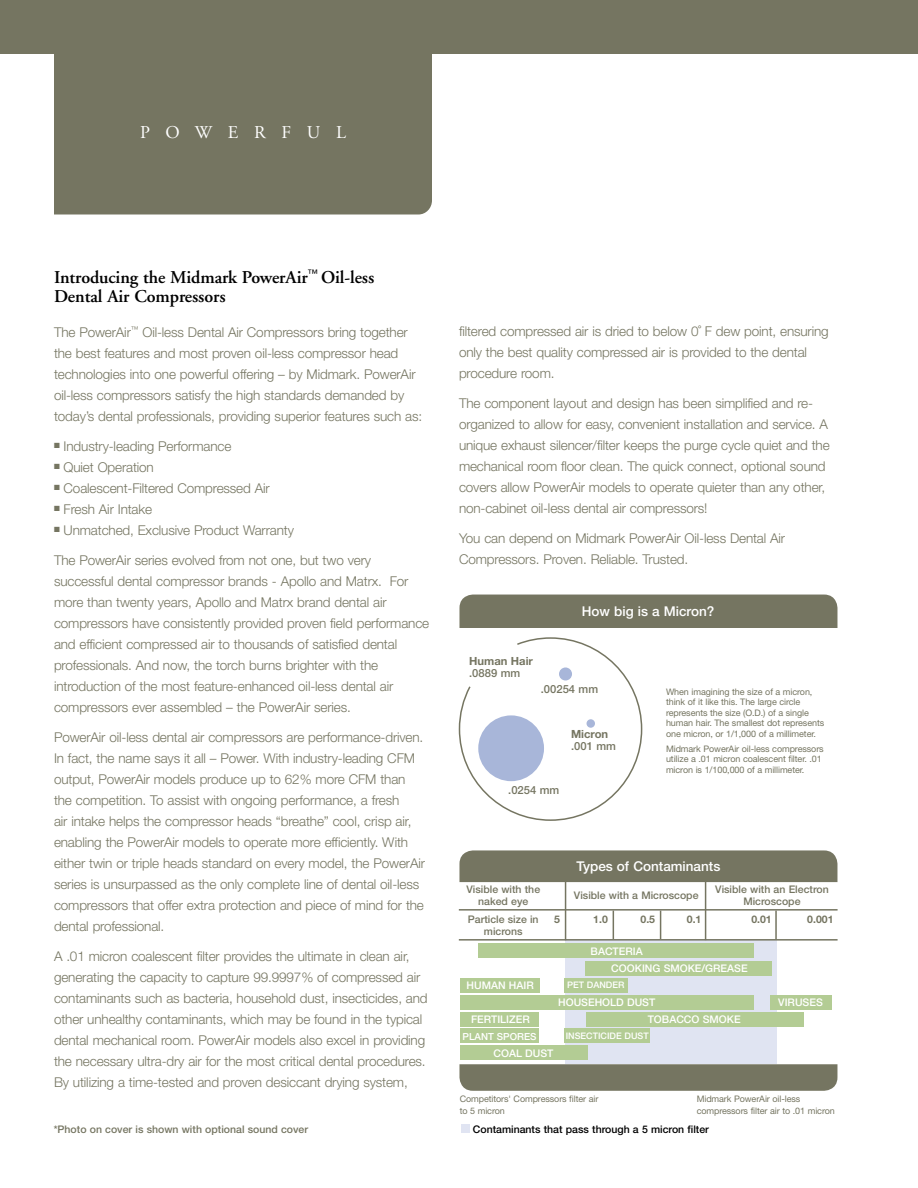
<style>
.page{position:relative;width:918px;height:1188px;background:#fff}
.page>*{position:absolute;margin:0;border:0;box-sizing:border-box;transform-origin:0 0}
.t1{font:600 18px/19.5px "Adobe Garamond";letter-spacing:-.005em;color:#000}
.t2{font:18px "Adobe Garamond";letter-spacing:.875em;color:#fff}
.t3{font:300 13.5px/21px "Helvetica Neue";letter-spacing:-.01em;color:#757561}
.t4{font:500 13.5px "Helvetica Neue";color:#fff}
.t5{font:500 11.25px "Helvetica Neue";color:#757561}
.t6{font:700 11.25px "Helvetica Neue";color:#757561}
.t7{font:500 10.5px/12px "Helvetica Neue";color:#757561;text-align:center}
.t8{font:500 10.5px/17.4px "Helvetica Neue";color:#fff}
.t9{font:500 10.5px "Helvetica Neue";color:#000}
.t10{font:700 10.5px "Helvetica Neue";color:#757561}
.t11{font:500 9.75px "Helvetica Neue";color:#fff}
.t12{font:9px/10.5px "Helvetica Neue";letter-spacing:-.01em;color:#757561}
.t13{font:500 9px "Helvetica Neue";color:#fff}
</style>
<div class="page">
<div style="left:54px;top:54px;width:378px;height:160px;background:#757561"></div>
<div style="left:0;top:0;width:918px;height:54px;background:#757561"></div>
<div style="left:459px;top:595px;width:378px;height:232px;background:#757561;border-radius:14px"></div>
<div style="left:453px;top:628px;width:388px;height:203px;background:#fff"></div>
<svg style="left:458px;top:637px;width:185px;height:184px"></svg>
<div style="left:478px;top:715px;width:66px;height:66px;background:#a8b6d9;border-radius:50%"></div>
<div style="left:559px;top:667px;width:13px;height:14px;background:#a8b6d9;border-radius:50%"></div>
<div style="left:587px;top:719px;width:8px;height:9px;background:#a8b6d9;border-radius:50%"></div>
<div style="left:459px;top:850px;width:378px;height:241px;background:#757561;border-radius:14px"></div>
<div style="left:459px;top:883px;width:378px;height:181px;background:#fff"></div>
<div style="left:459px;top:882px;width:379px;height:182px;border:2px solid #fff"></div>
<div style="left:565px;top:939px;width:211px;height:125px;background:#e0e4f2"></div>
<div style="left:478px;top:944px;width:276px;height:14px;background:#b3cc94"></div>
<hr style="left:459px;top:909px;width:379px;height:2px;background:#757561">
<hr style="left:459px;top:939px;width:379px;height:2px;background:#757561">
<hr style="left:705px;top:875px;width:1px;height:65px;background:#757561">
<hr style="left:565px;top:873px;width:1px;height:67px;background:#757561">
<svg style="left:613px;top:911px;width:1px;height:28px"></svg>
<svg style="left:660px;top:911px;width:1px;height:28px"></svg>
<hr style="left:775px;top:911px;width:2px;height:28px;background:#757561">
<div style="left:585px;top:961px;width:187px;height:14px;background:#b3cc94"></div>
<div style="left:460px;top:978px;width:80px;height:14px;background:#b3cc94"></div>
<div style="left:565px;top:978px;width:63px;height:14px;background:#b3cc94"></div>
<div style="left:460px;top:995px;width:294px;height:14px;background:#b3cc94"></div>
<div style="left:770px;top:995px;width:62px;height:14px;background:#b3cc94"></div>
<div style="left:460px;top:1012px;width:79px;height:14px;background:#b3cc94"></div>
<div style="left:586px;top:1012px;width:218px;height:14px;background:#b3cc94"></div>
<div style="left:460px;top:1029px;width:79px;height:14px;background:#b3cc94"></div>
<div style="left:565px;top:1029px;width:85px;height:14px;background:#b3cc94"></div>
<div style="left:460px;top:1046px;width:128px;height:14px;background:#b3cc94"></div>
<div style="left:461px;top:1124px;width:9px;height:9px;background:#e0e4f2"></div>
<h1 class="t2" style="left:140px;top:122px;width:207px">POWERFUL</h1>
<h1 class="t1" style="left:54px;top:268px;width:322px">Introducing the Midmark PowerAir<sup>™</sup> Oil-less<br>Dental Air Compressors</h1>
<p class="t3" style="left:54px;top:321px;width:370px">The PowerAir<sup>™</sup> Oil-less Dental Air Compressors bring together the best features and most proven oil-less compressor head technologies into one powerful offering – by Midmark. PowerAir oil-less compressors satisfy the high standards demanded by today’s dental professionals, providing superior features such as:</p>
<p class="t3" style="left:54px;top:435px;width:179px">■ Industry-leading Performance</p>
<p class="t3" style="left:54px;top:456px;width:101px">■ Quiet Operation</p>
<p class="t3" style="left:54px;top:477px;width:217px">■ Coalescent-Filtered Compressed Air</p>
<p class="t3" style="left:54px;top:498px;width:100px">■ Fresh Air Intake</p>
<p class="t3" style="left:54px;top:519px;width:241px">■ Unmatched, Exclusive Product Warranty</p>
<p class="t3" style="left:54px;top:549px;width:377px">The PowerAir series evolved from not one, but two very successful dental compressor brands - Apollo and Matrx. For more than twenty years, Apollo and Matrx brand dental air compressors have consistently provided proven field performance and efficient compressed air to thousands of satisfied dental professionals. And now, the torch burns brighter with the introduction of the most feature-enhanced oil-less dental air compressors ever assembled – the PowerAir series.</p>
<p class="t3" style="left:54px;top:726px;width:373px">PowerAir oil-less dental air compressors are performance-driven.<br>In fact, the name says it all – Power. With industry-leading CFM output, PowerAir models produce up to 62% more CFM than the competition. To assist with ongoing performance, a fresh<br>air intake helps the compressor heads “breathe” cool, crisp air, enabling the PowerAir models to operate more efficiently. With either twin or triple heads standard on every model, the PowerAir series is unsurpassed as the only complete line of dental oil-less compressors that offer extra protection and piece of mind for the dental professional.</p>
<p class="t3" style="left:54px;top:945px;width:375px">A .01 micron coalescent filter provides the ultimate in clean air, generating the capacity to capture 99.9997% of compressed air contaminants such as bacteria, household dust, insecticides, and other unhealthy contaminants, which may be found in the typical dental mechanical room. PowerAir models also excel in providing the necessary ultra-dry air for the most critical dental procedures.<br>By utilizing a time-tested and proven desiccant drying system,</p>
<p class="t7" style="left:54px;top:1124px;width:256px">*Photo on cover is shown with optional sound cover</p>
<p class="t3" style="left:459px;top:320px;width:371px">filtered compressed air is dried to below 0˚ F dew point, ensuring only the best quality compressed air is provided to the dental procedure room.</p>
<p class="t3" style="left:459px;top:392px;width:372px">The component layout and design has been simplified and re&shy;organized to allow for easy, convenient installation and service. A unique exhaust silencer/filter keeps the purge cycle quiet and the mechanical room floor clean. The quick connect, optional sound covers allow PowerAir models to operate quieter than any other, non-cabinet oil-less dental air compressors!</p>
<p class="t3" style="left:459px;top:527px;width:328px">You can depend on Midmark PowerAir Oil-less Dental Air<br>Compressors. Proven. Reliable. Trusted.</p>
<p class="t6" style="left:469px;top:654px;width:65px">Human Hair</p>
<p class="t5" style="left:469px;top:666px;width:53px">.0889 mm</p>
<p class="t4" style="left:582px;top:603px;width:134px">How big is a Micron?</p>
<p class="t5" style="left:541px;top:682px;width:59px">.00254 mm</p>
<p class="t6" style="left:571px;top:727px;width:39px">Micron</p>
<p class="t5" style="left:571px;top:740px;width:46px">.001 mm</p>
<p class="t5" style="left:508px;top:784px;width:53px">.0254 mm</p>
<p class="t12" style="left:666px;top:686px;width:160px">When imagining the size of a micron, think of it like this. The large circle represents the size (O.D.) of a single human hair. The smallest dot represents one micron, or 1/1,000 of a millimeter.</p>
<p class="t12" style="left:666px;top:743px;width:159px">Midmark PowerAir oil-less compressors utilize a .01 micron coalescent filter. .01 micron is 1/100,000 of a millimeter.</p>
<p class="t7" style="left:466px;top:883px;width:75px">Visible with the naked eye</p>
<p class="t7" style="left:468px;top:913px;width:72px">Particle size in microns</p>
<p class="t10" style="left:554px;top:912px;width:7px">5</p>
<p class="t4" style="left:577px;top:859px;width:145px">Types of Contaminants</p>
<p class="t7" style="left:574px;top:889px;width:126px">Visible with a Microscope</p>
<p class="t7" style="left:715px;top:883px;width:115px">Visible with an Electron<br>Microscope</p>
<p class="t10" style="left:593px;top:912px;width:16px">1.0</p>
<p class="t10" style="left:641px;top:912px;width:16px">0.5</p>
<p class="t10" style="left:687px;top:912px;width:16px">0.1</p>
<p class="t10" style="left:751px;top:912px;width:22px">0.01</p>
<p class="t10" style="left:807px;top:912px;width:28px">0.001</p>
<p class="t8" style="left:611px;top:942px;width:138px;text-indent:-21px">BACTERIA<br>COOKING SMOKE/GREASE</p>
<p class="t8" style="left:467px;top:977px;width:69px">HUMAN HAIR</p>
<p class="t13" style="left:567px;top:980px;width:59px">PET DANDER</p>
<p class="t8" style="left:558px;top:993px;width:99px">HOUSEHOLD DUST</p>
<p class="t8" style="left:778px;top:993px;width:46px">VIRUSES</p>
<p class="t8" style="left:471px;top:1011px;width:60px">FERTILIZER</p>
<p class="t8" style="left:648px;top:1011px;width:94px">TOBACCO SMOKE</p>
<p class="t11" style="left:463px;top:1030px;width:75px">PLANT SPORES</p>
<p class="t13" style="left:566px;top:1031px;width:84px">INSECTICIDE DUST</p>
<p class="t8" style="left:493px;top:1044px;width:61px">COAL DUST</p>
<p class="t12" style="left:460px;top:1093px;width:140px;line-height:11.2px">Competitors' Compressors filter air to 5 micron</p>
<p class="t12" style="left:697px;top:1093px;width:140px;line-height:11.2px">Midmark PowerAir oil-less compressors filter air to .01 micron</p>
<p class="t9" style="left:473px;top:1123px;width:238px">Contaminants that pass through a 5 micron filter</p>
</div>
